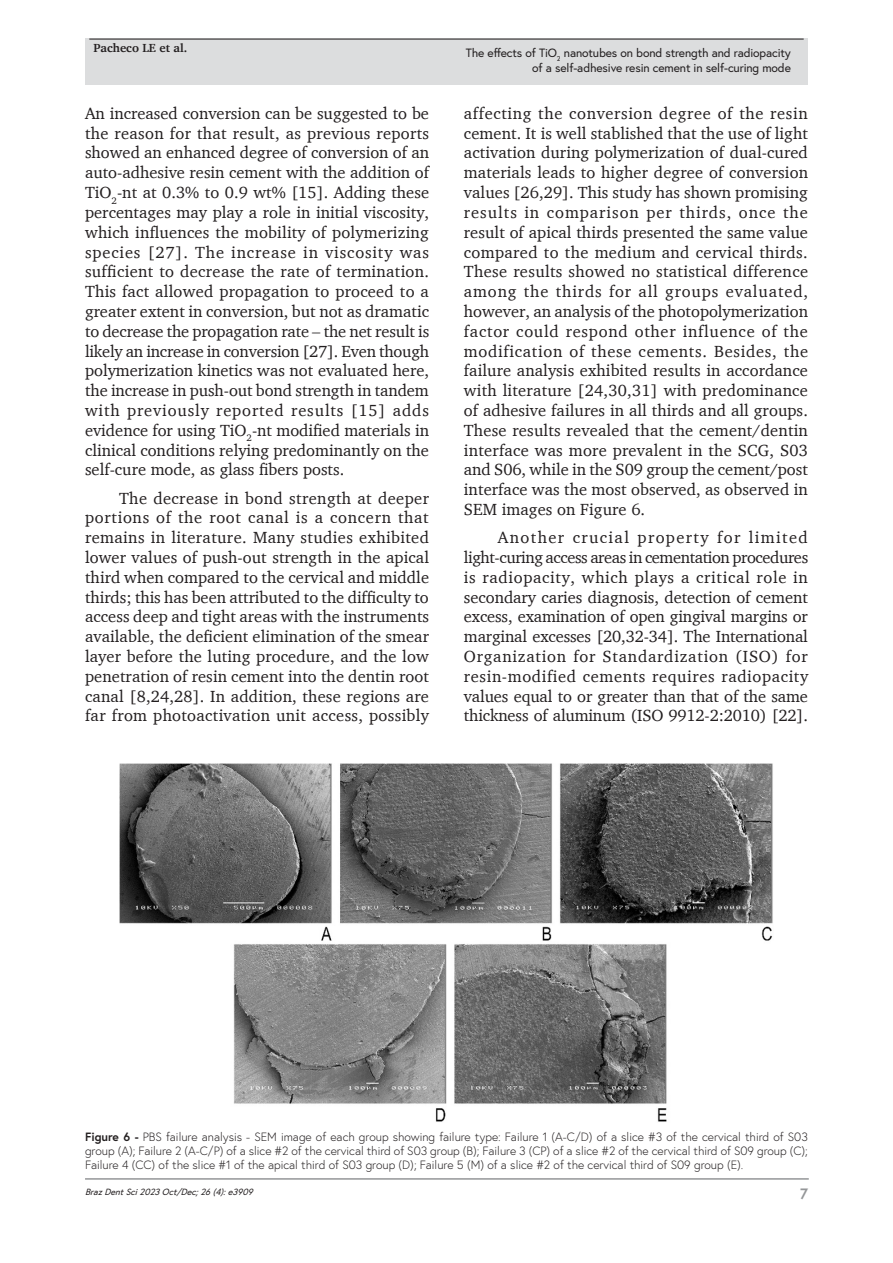
<style>
.page{position:relative;width:893px;height:1263px;background:#fff}
.page>*{position:absolute;margin:0;border:0;box-sizing:border-box;transform-origin:0 0}
.Paragraph{font:16.5px/19.8px "Charter";color:#231f20;text-align:justify}
.t1{font:700 15px "Europa";color:#949698}
.FigureCaption{font:300 12px/14.4px "Europa";color:#231f20;text-align:justify}
.t2{font:12px/14.4px "Europa";letter-spacing:-.01em;color:#231f20;text-align:right}
.t3{font:700 12px "Charter";color:#231f20}
.t4{font:italic 9px "Europa";color:#231f20}
.s1{font-weight:700}
</style>
<div class="page">
<hr style="left:85px;top:1178px;width:724px;height:2px;background:#949698">
<div style="left:85px;top:39px;width:723px;height:46px;background:#dcddde"></div>
<hr style="left:89px;top:39px;width:715px;height:1px;background:#231f20">
<img style="left:119px;top:764px;width:654px;height:358px">
<p class="t3" style="left:94px;top:41px;width:95px">Pacheco LE et al.</p>
<p class="Paragraph" style="left:85px;top:103px;width:346px">An increased conversion can be suggested to be the reason for that result, as previous reports showed an enhanced degree of conversion of an auto-adhesive resin cement with the addition of TiO<sub>2</sub>-nt at 0.3% to 0.9 wt% [15]. Adding these percentages may play a role in initial viscosity, which influences the mobility of polymerizing species [27]. The increase in viscosity was sufficient to decrease the rate of termination.<br>This fact allowed propagation to proceed to a greater extent in conversion, but not as dramatic to decrease the propagation rate – the net result is likely an increase in conversion [27]. Even though polymerization kinetics was not evaluated here, the increase in push-out bond strength in tandem with previously reported results [15] adds evidence for using TiO<sub>2</sub>-nt modified materials in clinical conditions relying predominantly on the self-cure mode, as glass fibers posts.</p>
<p class="Paragraph" style="left:85px;top:488px;width:346px;text-indent:34px">The decrease in bond strength at deeper portions of the root canal is a concern that remains in literature. Many studies exhibited lower values of push-out strength in the apical third when compared to the cervical and middle thirds; this has been attributed to the difficulty to access deep and tight areas with the instruments available, the deficient elimination of the smear layer before the luting procedure, and the low penetration of resin cement into the dentin root canal [8,24,28]. In addition, these regions are far from photoactivation unit access, possibly</p>
<p class="t2" style="left:466px;top:46px;width:327px">The effects of TiO<sub>2</sub> nanotubes on bond strength and radiopacity of a self-adhesive resin cement in self-curing mode</p>
<p class="Paragraph" style="left:464px;top:103px;width:346px">affecting the conversion degree of the resin cement. It is well stablished that the use of light activation during polymerization of dual-cured materials leads to higher degree of conversion values [26,29]. This study has shown promising results in comparison per thirds, once the result of apical thirds presented the same value compared to the medium and cervical thirds.<br>These results showed no statistical difference among the thirds for all groups evaluated, however, an analysis of the photopolymerization factor could respond other influence of the modification of these cements. Besides, the failure analysis exhibited results in accordance with literature [24,30,31] with predominance of adhesive failures in all thirds and all groups.<br>These results revealed that the cement/dentin interface was more prevalent in the SCG, S03 and S06, while in the S09 group the cement/post interface was the most observed, as observed in SEM images on Figure 6.</p>
<p class="Paragraph" style="left:464px;top:527px;width:346px;text-indent:34px">Another crucial property for limited light-curing access areas in cementation procedures is radiopacity, which plays a critical role in secondary caries diagnosis, detection of cement excess, examination of open gingival margins or marginal excesses [20,32-34]. The International Organization for Standardization (ISO) for resin-modified cements requires radiopacity values equal to or greater than that of the same thickness of aluminum (ISO 9912-2:2010) [22].</p>
<p class="FigureCaption" style="left:85px;top:1129px;width:724px"><span class="s1">Figure 6 -</span> PBS failure analysis - SEM image of each group showing failure type: Failure 1 (A-C/D) of a slice #3 of the cervical third of S03 group (A); Failure 2 (A-C/P) of a slice #2 of the cervical third of S03 group (B); Failure 3 (CP) of a slice #2 of the cervical third of S09 group (C); Failure 4 (CC) of the slice #1 of the apical third of S03 group (D); Failure 5 (M) of a slice #2 of the cervical third of S09 group (E).</p>
<p class="t4" style="left:85px;top:1185px;width:172px">BrazDentSci2023Oct/Dec;26(4):e3909</p>
<p class="t1" style="left:800px;top:1184px;width:9px">7</p>
</div>
